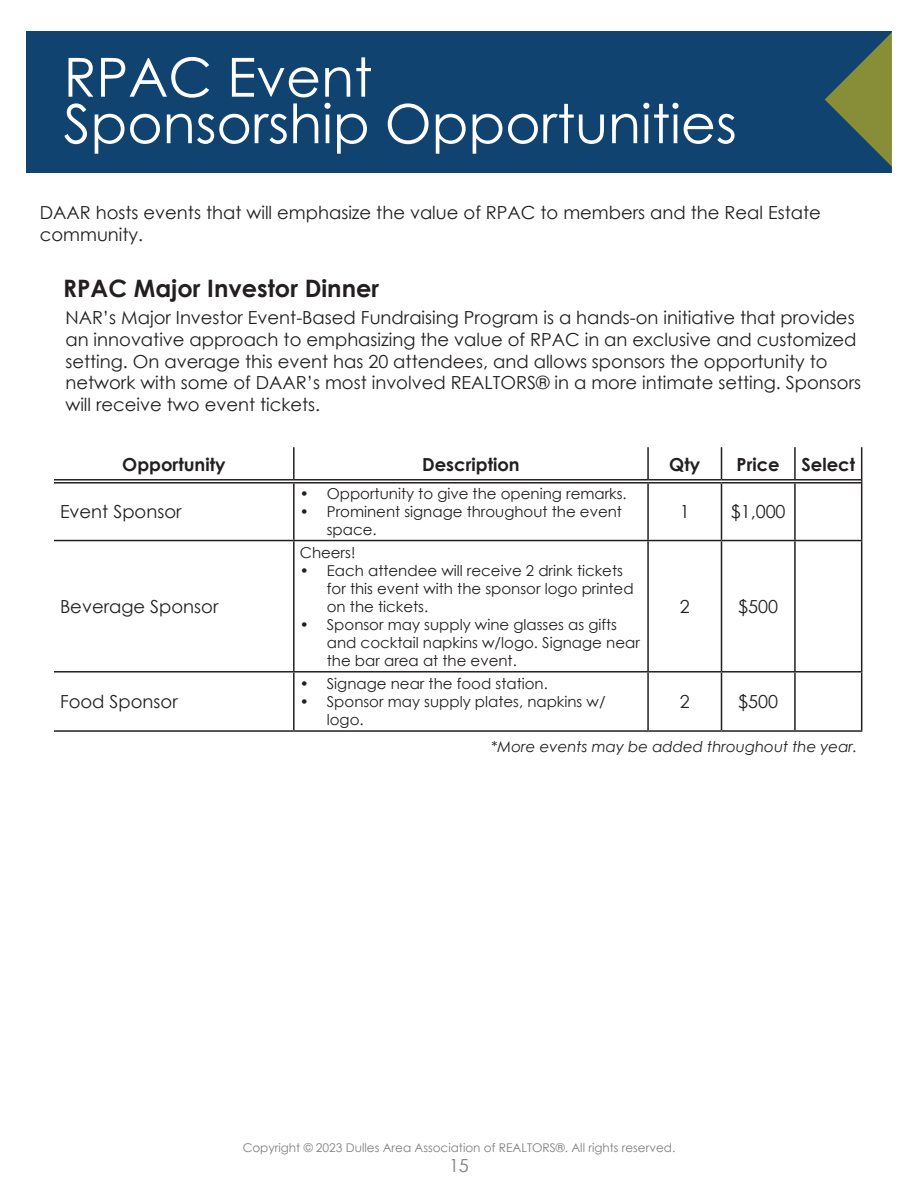
<style>
.page{position:relative;width:918px;height:1188px;background:#fff}
.page>*{position:absolute;margin:0;border:0;box-sizing:border-box;transform-origin:0 0}
.t1{font:54px "Century Gothic";color:#fff}
.t2{font:700 24px "Century Gothic";color:#231f20}
.t3{font:18px/21.6px "Century Gothic";color:#231f20}
.t4{font:700 18px "Century Gothic";color:#231f20}
.t5{font:18px "Century Gothic";color:#7f7f7f}
.t6{font:15px/18px "Century Gothic";color:#231f20}
.t7{font:italic 15px "Century Gothic";color:#231f20}
.t8{font:12px "Century Gothic";color:#7f7f7f}
</style>
<div class="page">
<div style="left:26px;top:31px;width:866px;height:142px;background:#114371"></div>
<svg style="left:825px;top:31px;width:67px;height:142px"></svg>
<hr style="left:293px;top:447px;width:2px;height:32px;background:#231f20">
<hr style="left:647px;top:447px;width:2px;height:32px;background:#231f20">
<hr style="left:721px;top:447px;width:1px;height:32px;background:#231f20">
<hr style="left:794px;top:447px;width:2px;height:32px;background:#231f20">
<hr style="left:293px;top:484px;width:2px;height:56px;background:#231f20">
<hr style="left:647px;top:484px;width:2px;height:56px;background:#231f20">
<hr style="left:721px;top:484px;width:1px;height:56px;background:#231f20">
<hr style="left:794px;top:484px;width:2px;height:56px;background:#231f20">
<hr style="left:54px;top:540px;width:240px;height:1px;background:#231f20">
<hr style="left:294px;top:540px;width:354px;height:1px;background:#231f20">
<hr style="left:293px;top:541px;width:2px;height:130px;background:#231f20">
<hr style="left:648px;top:540px;width:74px;height:1px;background:#231f20">
<hr style="left:647px;top:541px;width:2px;height:130px;background:#231f20">
<hr style="left:722px;top:540px;width:73px;height:1px;background:#231f20">
<hr style="left:721px;top:541px;width:1px;height:130px;background:#231f20">
<hr style="left:795px;top:540px;width:67px;height:1px;background:#231f20">
<hr style="left:794px;top:541px;width:2px;height:130px;background:#231f20">
<hr style="left:54px;top:671px;width:240px;height:2px;background:#231f20">
<hr style="left:294px;top:671px;width:354px;height:2px;background:#231f20">
<hr style="left:293px;top:673px;width:2px;height:57px;background:#231f20">
<hr style="left:648px;top:671px;width:74px;height:2px;background:#231f20">
<hr style="left:647px;top:673px;width:2px;height:57px;background:#231f20">
<hr style="left:722px;top:671px;width:73px;height:2px;background:#231f20">
<hr style="left:721px;top:673px;width:1px;height:57px;background:#231f20">
<hr style="left:795px;top:671px;width:67px;height:2px;background:#231f20">
<hr style="left:794px;top:673px;width:2px;height:57px;background:#231f20">
<hr style="left:54px;top:730px;width:240px;height:2px;background:#231f20">
<hr style="left:294px;top:730px;width:354px;height:2px;background:#231f20">
<hr style="left:648px;top:730px;width:74px;height:2px;background:#231f20">
<hr style="left:722px;top:730px;width:73px;height:2px;background:#231f20">
<hr style="left:795px;top:730px;width:67px;height:2px;background:#231f20">
<hr style="left:861px;top:447px;width:1px;height:34px;background:#231f20">
<hr style="left:861px;top:481px;width:1px;height:59px;background:#231f20">
<hr style="left:861px;top:541px;width:1px;height:130px;background:#231f20">
<hr style="left:861px;top:673px;width:1px;height:57px;background:#231f20">
<hr style="left:54px;top:479px;width:240px;height:2px;background:#231f20">
<hr style="left:54px;top:482px;width:240px;height:2px;background:#231f20">
<hr style="left:294px;top:479px;width:354px;height:2px;background:#231f20">
<hr style="left:294px;top:482px;width:354px;height:2px;background:#231f20">
<hr style="left:648px;top:479px;width:74px;height:2px;background:#231f20">
<hr style="left:648px;top:482px;width:74px;height:2px;background:#231f20">
<hr style="left:722px;top:479px;width:73px;height:2px;background:#231f20">
<hr style="left:722px;top:482px;width:73px;height:2px;background:#231f20">
<hr style="left:795px;top:479px;width:66px;height:2px;background:#231f20">
<hr style="left:795px;top:482px;width:66px;height:2px;background:#231f20">
<p class="t1" style="left:64px;top:39px;width:310px">RPAC Event</p>
<p class="t1" style="left:64px;top:86px;width:675px">Sponsorship Opportunities</p>
<p class="t3" style="left:40px;top:202px;width:783px">DAAR hosts events that will emphasize the value of RPAC to members and the Real Estate community.</p>
<p class="t2" style="left:63px;top:270px;width:317px">RPAC Major Investor Dinner</p>
<p class="t3" style="left:65px;top:307px;width:797px">NAR’s Major Investor Event-Based Fundraising Program is a hands-on initiative that provides an innovative approach to emphasizing the value of RPAC in an exclusive and customized setting. On average this event has 20 attendees, and allows sponsors the opportunity to network with some of DAAR’s most involved REALTORS® in a more intimate setting. Sponsors will receive two event tickets.</p>
<p class="t4" style="left:122px;top:451px;width:105px">Opportunity</p>
<p class="t4" style="left:422px;top:451px;width:99px">Description</p>
<p class="t4" style="left:669px;top:451px;width:32px">Qty</p>
<p class="t4" style="left:737px;top:451px;width:45px">Price</p>
<p class="t4" style="left:801px;top:451px;width:55px">Select</p>
<p class="t3" style="left:60px;top:500px;width:123px">Event Sponsor</p>
<p class="t6" style="left:300px;top:484px;width:328px">• Opportunity to give the opening remarks.</p>
<p class="t6" style="left:327px;top:502px;width:297px;text-indent:-27px">• Prominent signage throughout the event space.</p>
<p class="t3" style="left:680px;top:500px;width:11px">1</p>
<p class="t3" style="left:731px;top:500px;width:56px">$1,000</p>
<p class="t3" style="left:60px;top:595px;width:160px">Beverage Sponsor</p>
<p class="t3" style="left:60px;top:691px;width:119px">Food Sponsor</p>
<p class="t6" style="left:300px;top:543px;width:57px">Cheers!</p>
<p class="t6" style="left:327px;top:561px;width:308px;text-indent:-27px">• Each attendee will receive 2 drink tickets for this event with the sponsor logo printed on the tickets.</p>
<p class="t6" style="left:327px;top:615px;width:315px;text-indent:-27px">• Sponsor may supply wine glasses as gifts and cocktail napkins w/logo. Signage near the bar area at the event.</p>
<p class="t3" style="left:680px;top:595px;width:11px">2</p>
<p class="t3" style="left:738px;top:595px;width:41px">$500</p>
<p class="t6" style="left:300px;top:674px;width:250px">• Signage near the food station.</p>
<p class="t6" style="left:327px;top:692px;width:280px;text-indent:-27px">• Sponsor may supply plates, napkins w/ logo.</p>
<p class="t3" style="left:680px;top:691px;width:11px">2</p>
<p class="t3" style="left:738px;top:691px;width:41px">$500</p>
<p class="t7" style="left:491px;top:736px;width:368px">*More events may be added throughout the year.</p>
<p class="t8" style="left:243px;top:1139px;width:434px">Copyright © 2023 Dulles Area Association of REALTORS®. All rights reserved.</p>
<p class="t5" style="left:449px;top:1153px;width:21px">15</p>
</div>
